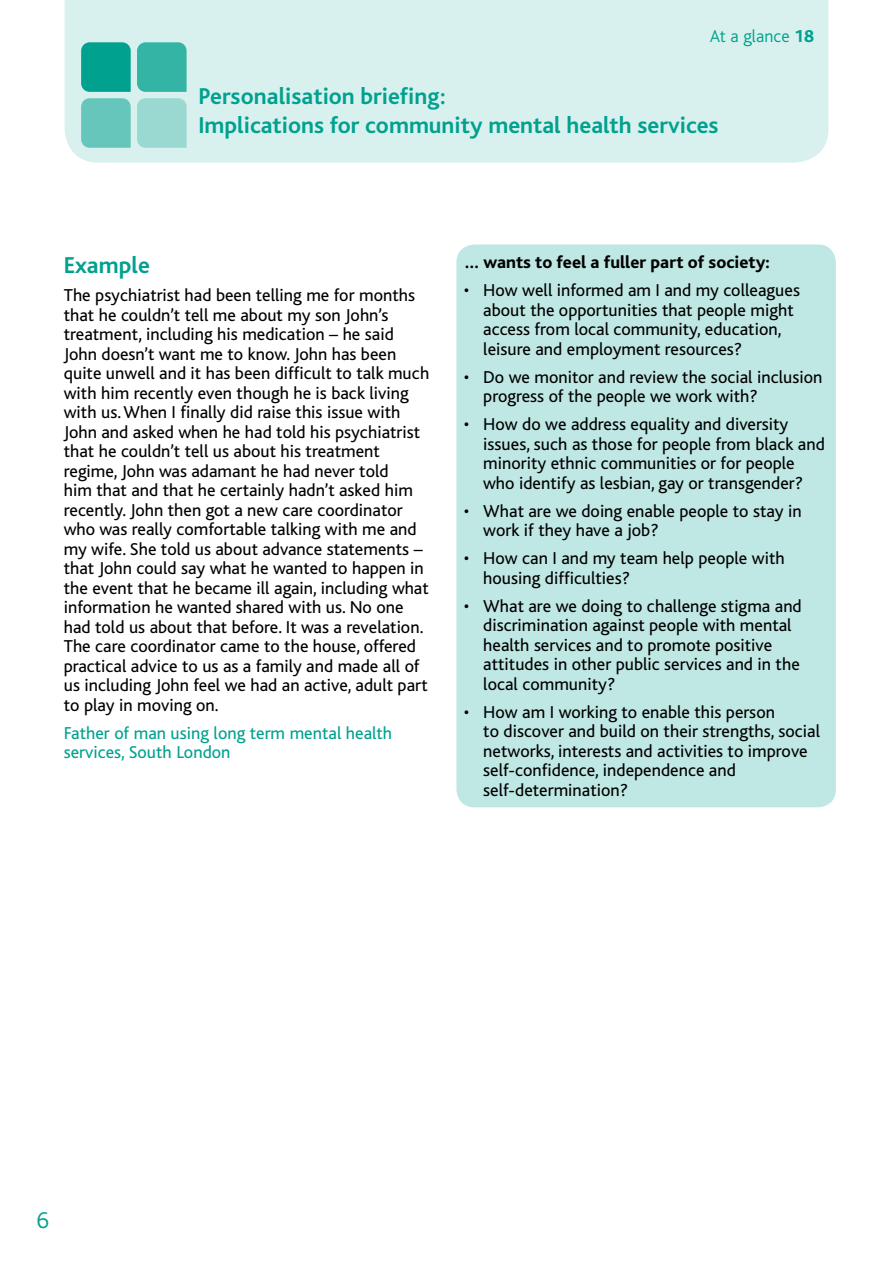
<style>
.page{position:relative;width:893px;height:1263px;background:#fff}
.page>*{position:absolute;margin:0;border:0;box-sizing:border-box;transform-origin:0 0}
.t1{font:700 24px/28.8px "Bliss";color:#00a18e}
.t2{font:300 24px "Bliss";color:#00a18e}
.t3{font:18px/19.5px "Bliss";color:#000}
.t4{font:18px/19.5px "Bliss";color:#00a18e}
.t5{font:800 18px "Bliss";color:#000}
.t6{font:300 18px "Bliss";color:#00a18e}
.s1{font-weight:800}
</style>
<div class="page">
<div style="left:65px;top:0;width:763px;height:163px;background:#d9f1ee"></div>
<svg style="left:81px;top:42px;width:50px;height:50px;background:#07a391"></svg>
<svg style="left:137px;top:42px;width:50px;height:50px;background:#39b6a7"></svg>
<svg style="left:81px;top:98px;width:50px;height:50px;background:#6ac7bc"></svg>
<svg style="left:137px;top:98px;width:50px;height:50px;background:#9bd9d3"></svg>
<div style="left:456px;top:244px;width:380px;height:563px;background:#bfe7e3;border-radius:18px"></div>
<p class="t6" style="left:710px;top:26px;width:106px">At a glance <span class="s1">18</span></p>
<h1 class="t1" style="left:198px;top:82px;width:522px">Personalisation briefing:<br>Implications for community mental health services</h1>
<h1 class="t1" style="left:64px;top:252px;width:88px">Example</h1>
<p class="t3" style="left:64px;top:286px;width:367px">The psychiatrist had been telling me for months that he couldn’t tell me about my son John’s treatment, including his medication – he said John doesn’t want me to know. John has been quite unwell and it has been difficult to talk much with him recently even though he is back living with us. When I finally did raise this issue with John and asked when he had told his psychiatrist that he couldn’t tell us about his treatment regime, John was adamant he had never told<br>him that and that he certainly hadn’t asked him recently. John then got a new care coordinator who was really comfortable talking with me and my wife. She told us about advance statements – that John could say what he wanted to happen in the event that he became ill again, including what information he wanted shared with us. No one had told us about that before. It was a revelation.<br>The care coordinator came to the house, offered practical advice to us as a family and made all of us including John feel we had an active, adult part to play in moving on.</p>
<p class="t4" style="left:64px;top:724px;width:330px">Father of man using long term mental health services, South London</p>
<p class="t5" style="left:464px;top:253px;width:307px">… wants to feel a fuller part of society:</p>
<p class="t3" style="left:483px;top:281px;width:318px;text-indent:-19px">• How well informed am I and my colleagues about the opportunities that people might access from local community, education, leisure and employment resources?</p>
<p class="t3" style="left:483px;top:367px;width:341px;text-indent:-19px">• Do we monitor and review the social inclusion progress of the people we work with?</p>
<p class="t3" style="left:483px;top:415px;width:343px;text-indent:-19px">• How do we address equality and diversity issues, such as those for people from black and minority ethnic communities or for people who identify as lesbian, gay or transgender?</p>
<p class="t3" style="left:483px;top:501px;width:320px;text-indent:-19px">• What are we doing enable people to stay in work if they have a job?</p>
<p class="t3" style="left:483px;top:549px;width:303px;text-indent:-19px">• How can I and my team help people with housing difficulties?</p>
<p class="t3" style="left:483px;top:596px;width:320px;text-indent:-19px">• What are we doing to challenge stigma and discrimination against people with mental health services and to promote positive attitudes in other public services and in the local community?</p>
<p class="t3" style="left:483px;top:702px;width:338px;text-indent:-19px">• How am I working to enable this person<br>to discover and build on their strengths, social networks, interests and activities to improve self-confidence, independence and self-determination?</p>
<h1 class="t2" style="left:37px;top:1207px;width:14px">6</h1>
</div>
